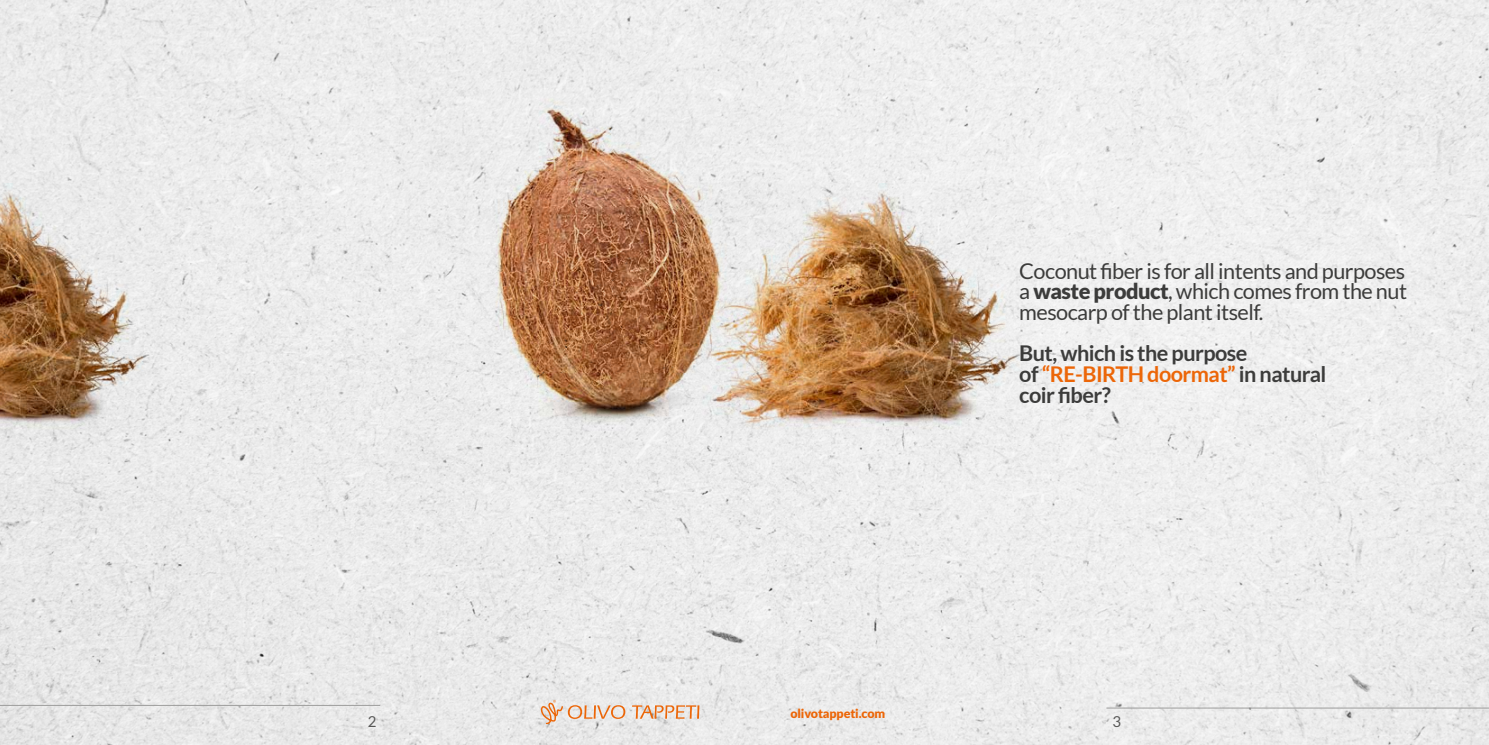
<style>
.page{position:relative;width:1489px;height:745px;background:#fff}
.page>*{position:absolute;margin:0;border:0;box-sizing:border-box;transform-origin:0 0}
.t1{font:21.62px/20.6px "Lato";letter-spacing:-.025em;color:#3c3c3b;text-align:justify}
.t2{font:700 21.62px/20.6px "Lato";letter-spacing:-.025em;color:#3c3c3b}
.t3{font:15px "Lato";color:#575756}
.t4{font:900 12.5px "Lato";letter-spacing:-.01em;color:#ec6608}
.s1{font-weight:900}
.s2{color:#ec6608}
</style>
<div class="page">
<img style="left:0;top:0;width:1488px;height:744px">
<img style="left:395px;top:41px;width:415px;height:441px">
<hr style="left:0;top:704px;width:380px;height:1px;background:#9d9d9c">
<svg style="left:540px;top:699px;width:159px;height:24px;background:#e8d1c2"></svg>
<hr style="left:1106px;top:707px;width:382px;height:1px;background:#9d9d9c">
<img style="left:688px;top:183px;width:345px;height:252px">
<img style="left:0;top:183px;width:162px;height:252px">
<p class="t1" style="left:1019px;top:260px;width:389px">Coconut fiber is for all intents and purposes a <span class="s1">waste product</span>, which comes from the nut mesocarp of the plant itself.</p>
<p class="t2" style="left:1019px;top:342px;width:309px">But, which is the purpose<br>of <span class="s2">“RE-BIRTH doormat”</span> in natural coir fiber?</p>
<p class="t4" style="left:790px;top:706px;width:97px">olivotappeti.com</p>
<p class="t3" style="left:368px;top:713px;width:10px">2</p>
<p class="t3" style="left:1112px;top:713px;width:10px">3</p>
</div>
